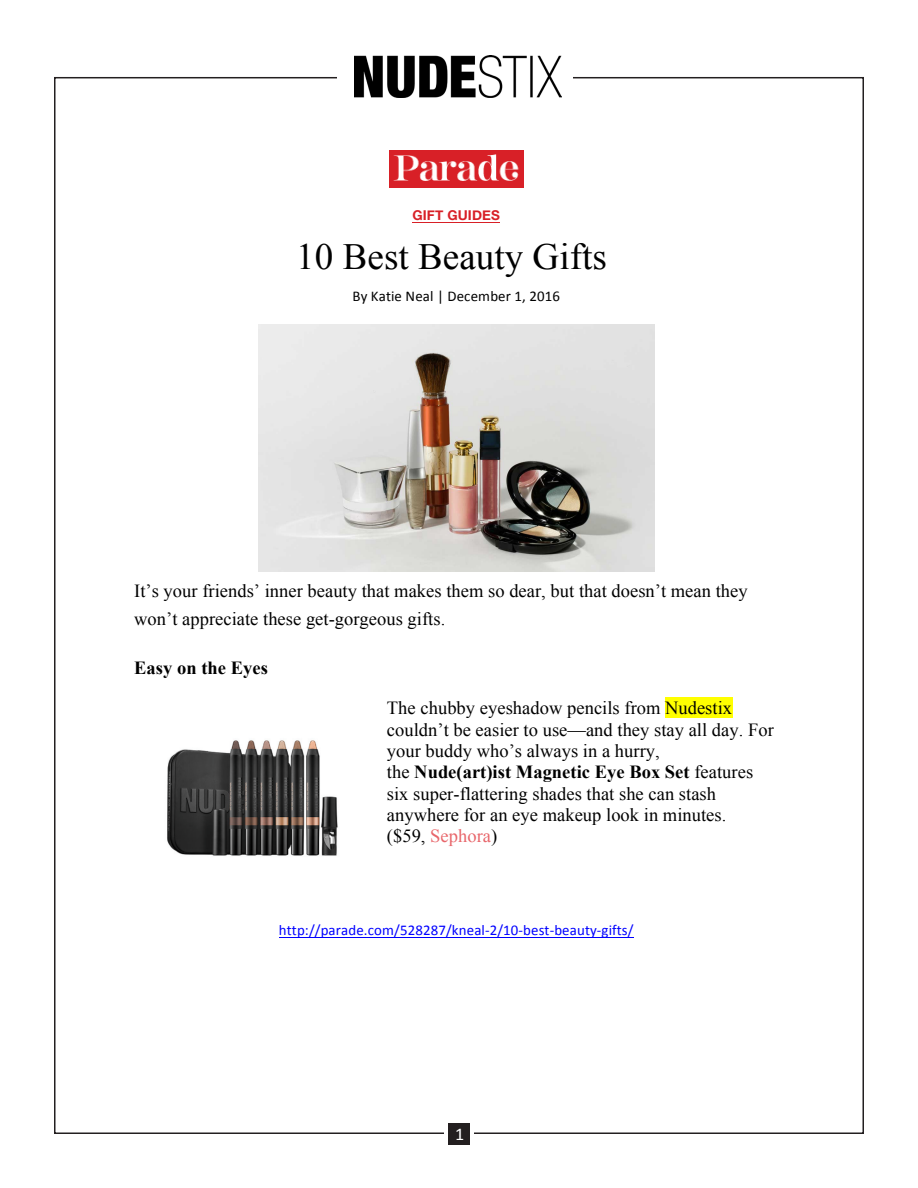
<style>
.page{position:relative;width:918px;height:1188px;background:#fff}
.page>*{position:absolute;margin:0;border:0;box-sizing:border-box;transform-origin:0 0}
.t1{font:37.05px "Times New Roman";color:#000}
.t2{font:18.45px/21.3px "Times New Roman";color:#000}
.t3{font:700 18.45px "Times New Roman";color:#000}
.t4{font:18px "Calibri";color:#fff}
.t5{font:14.85px "Calibri";letter-spacing:.01em;color:#00f}
.t6{font:14.85px "Calibri";letter-spacing:.01em;color:#000}
.t7{font:700 13.5px "Helvetica Neue";letter-spacing:.01em;color:#d82027}
.s1{font-weight:700}
.s2{color:#e8666b}
</style>
<div class="page">
<img style="left:354px;top:56px;width:208px;height:42px">
<div style="left:448px;top:1123px;width:22px;height:22px;background:#231f20"></div>
<hr style="left:412px;top:222px;width:88px;height:1px;background:#d82027">
<div style="left:665px;top:697px;width:67px;height:22px;background:#ff0"></div>
<hr style="left:279px;top:937px;width:355px;height:1px;background:#00f">
<img style="left:389px;top:151px;width:134px;height:37px">
<img style="left:258px;top:324px;width:396px;height:248px">
<img style="left:167px;top:740px;width:171px;height:116px">
<p class="t7" style="left:412px;top:205px;width:89px">GIFT GUIDES</p>
<p class="t1" style="left:296px;top:232px;width:312px">10 Best Beauty Gifts</p>
<p class="t6" style="left:352px;top:287px;width:209px">By Katie Neal | December 1, 2016</p>
<p class="t2" style="left:134px;top:576px;width:615px;line-height:28.8px">It’s your friends’ inner beauty that makes them so dear, but that doesn’t mean they won’t appreciate these get-gorgeous gifts.</p>
<p class="t3" style="left:134px;top:655px;width:135px">Easy on the Eyes</p>
<p class="t2" style="left:387px;top:697px;width:388px">The chubby eyeshadow pencils from Nudestix couldn’t be easier to use—and they stay all day. For your buddy who’s always in a hurry,<br>the <span class="s1">Nude(art)ist Magnetic Eye Box Set</span> features six super-flattering shades that she can stash anywhere for an eye makeup look in minutes.<br>($59, <span class="s2">Sephora</span>)</p>
<p class="t5" style="left:279px;top:921px;width:356px">http://parade.com/528287/kneal-2/10-best-beauty-gifts/</p>
<p class="t4" style="left:455px;top:1123px;width:11px">1</p>
</div>
